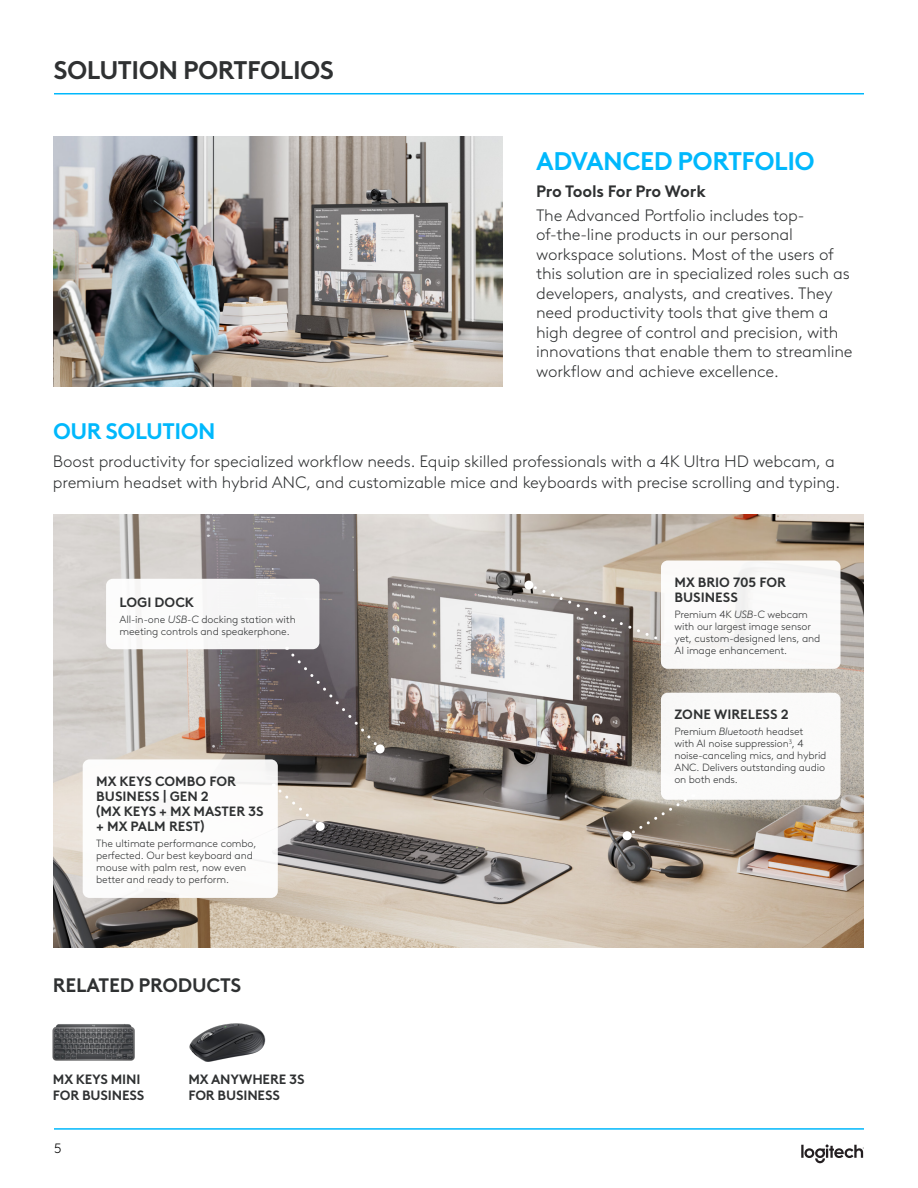
<style>
.page{position:relative;width:918px;height:1188px;background:#fff}
.page>*{position:absolute;margin:0;border:0;box-sizing:border-box;transform-origin:0 0}
.Head_1{font:700 25.5px "Brown Logitech Pan";letter-spacing:-.02em;color:#2f3132}
.Head_1-2{font:700 25.5px "Brown Logitech Pan";letter-spacing:-.02em;color:#00b8fc}
.Head_1-3{font:700 22.5px "Brown Logitech Pan";letter-spacing:-.02em;color:#00b8fc}
.Body_1_TOC{font:700 19.5px "Brown Logitech Pan";letter-spacing:-.01em;color:#2f3132}
.Body_1_TOC-2{font:300 16.5px/19.5px "Brown Logitech Pan";letter-spacing:-.01em;color:#2f3132}
.Body_1_TOC-3{font:700 16.5px "Brown Logitech Pan";letter-spacing:-.015em;color:#2f3132}
.Body_1_TOC-4{font:700 13.5px/15px "Brown Logitech Pan";color:#2f3132}
.t1{font:300 13.5px "Brown Logitech Pan";color:#000}
.Body_1_TOC-5{font:300 10.5px/12px "Brown Logitech Pan";letter-spacing:-.01em;color:#2f3132}
.s1{font-family:"Brown Pro";font-style:italic}
</style>
<div class="page">
<svg style="left:801px;top:1144px;width:63px;height:19px"></svg>
<hr style="left:54px;top:93px;width:810px;height:1px;background:#00b8fc">
<hr style="left:54px;top:1128px;width:810px;height:2px;background:#00b8fc">
<img style="left:53px;top:136px;width:449px;height:251px">
<img style="left:53px;top:514px;width:811px;height:433px">
<img style="left:52px;top:1024px;width:83px;height:37px">
<img style="left:189px;top:1023px;width:77px;height:39px">
<svg style="left:529px;top:583px;width:132px;height:60px"></svg>
<div style="left:524px;top:581px;width:9px;height:9px;background:#fff;border-radius:50%"></div>
<svg style="left:627px;top:794px;width:67px;height:44px;background:#928778"></svg>
<div style="left:623px;top:831px;width:9px;height:9px;background:#fff;border-radius:50%"></div>
<svg style="left:278px;top:784px;width:43px;height:44px;background:#d4cbbf"></svg>
<div style="left:316px;top:822px;width:9px;height:9px;background:#fff;border-radius:50%"></div>
<svg style="left:287px;top:647px;width:94px;height:103px;background:#655b5a"></svg>
<div style="left:376px;top:744px;width:9px;height:9px;background:#fff;border-radius:50%"></div>
<div style="left:106px;top:579px;width:213px;height:70px;background:#f6f6f6;border-radius:7px"></div>
<div style="left:661px;top:693px;width:180px;height:107px;background:#fff;border-radius:7px"></div>
<div style="left:661px;top:561px;width:180px;height:108px;background:#fff;border-radius:7px"></div>
<div style="left:83px;top:759px;width:195px;height:139px;background:#fff;border-radius:7px"></div>
<p class="Head_1" style="left:53px;top:50px;width:282px">SOLUTION PORTFOLIOS</p>
<p class="Head_1-2" style="left:536px;top:142px;width:280px">ADVANCED PORTFOLIO</p>
<p class="Body_1_TOC-3" style="left:536px;top:179px;width:171px">Pro Tools For Pro Work</p>
<p class="Body_1_TOC-2" style="left:536px;top:204px;width:318px">The Advanced Portfolio includes top&shy;of-the-line products in our personal workspace solutions. Most of the users of this solution are in specialized roles such as developers, analysts, and creatives. They need productivity tools that give them a high degree of control and precision, with innovations that enable them to streamline workflow and achieve excellence.</p>
<p class="Head_1-3" style="left:53px;top:414px;width:164px">OUR SOLUTION</p>
<p class="Body_1_TOC-2" style="left:53px;top:449px;width:789px;line-height:21px">Boost productivity for specialized workflow needs. Equip skilled professionals with a 4K Ultra HD webcam, a premium headset with hybrid ANC, and customizable mice and keyboards with precise scrolling and typing.</p>
<p class="Body_1_TOC-4" style="left:120px;top:593px;width:76px">LOGI DOCK</p>
<p class="Body_1_TOC-5" style="left:120px;top:613px;width:178px">All-in-one <span class="s1">USB-C</span> docking station with meeting controls and speakerphone.</p>
<p class="Body_1_TOC-4" style="left:96px;top:772px;width:169px">MX KEYS COMBO FOR<br>BUSINESS | GEN 2<br>(MX KEYS + MX MASTER 3S + MX PALM REST)</p>
<p class="Body_1_TOC-5" style="left:96px;top:837px;width:162px">The ultimate performance combo, perfected. Our best keyboard and mouse with palm rest, now even better and ready to perform.</p>
<p class="Body_1_TOC" style="left:53px;top:971px;width:190px">RELATED PRODUCTS</p>
<p class="Body_1_TOC-4" style="left:53px;top:1070px;width:93px;line-height:16.5px">MX KEYS MINI<br>FOR BUSINESS</p>
<p class="Body_1_TOC-4" style="left:188px;top:1070px;width:118px;line-height:16.5px">MX ANYWHERE 3S<br>FOR BUSINESS</p>
<p class="t1" style="left:54px;top:1138px;width:9px">5</p>
<p class="Body_1_TOC-4" style="left:675px;top:573px;width:113px">MX BRIO 705 FOR<br>BUSINESS</p>
<p class="Body_1_TOC-5" style="left:674px;top:608px;width:147px">Premium 4K <span class="s1">USB-C</span> webcam with our largest image sensor yet, custom-designed lens, and<br>AI image enhancement.</p>
<p class="Body_1_TOC-4" style="left:675px;top:706px;width:116px">ZONE WIRELESS 2</p>
<p class="Body_1_TOC-5" style="left:674px;top:725px;width:154px">Premium <span class="s1">Bluetooth</span> headset<br>with AI noise suppression<sup>3</sup>, 4 noise-canceling mics, and hybrid<br>ANC. Delivers outstanding audio on both ends.</p>
</div>
